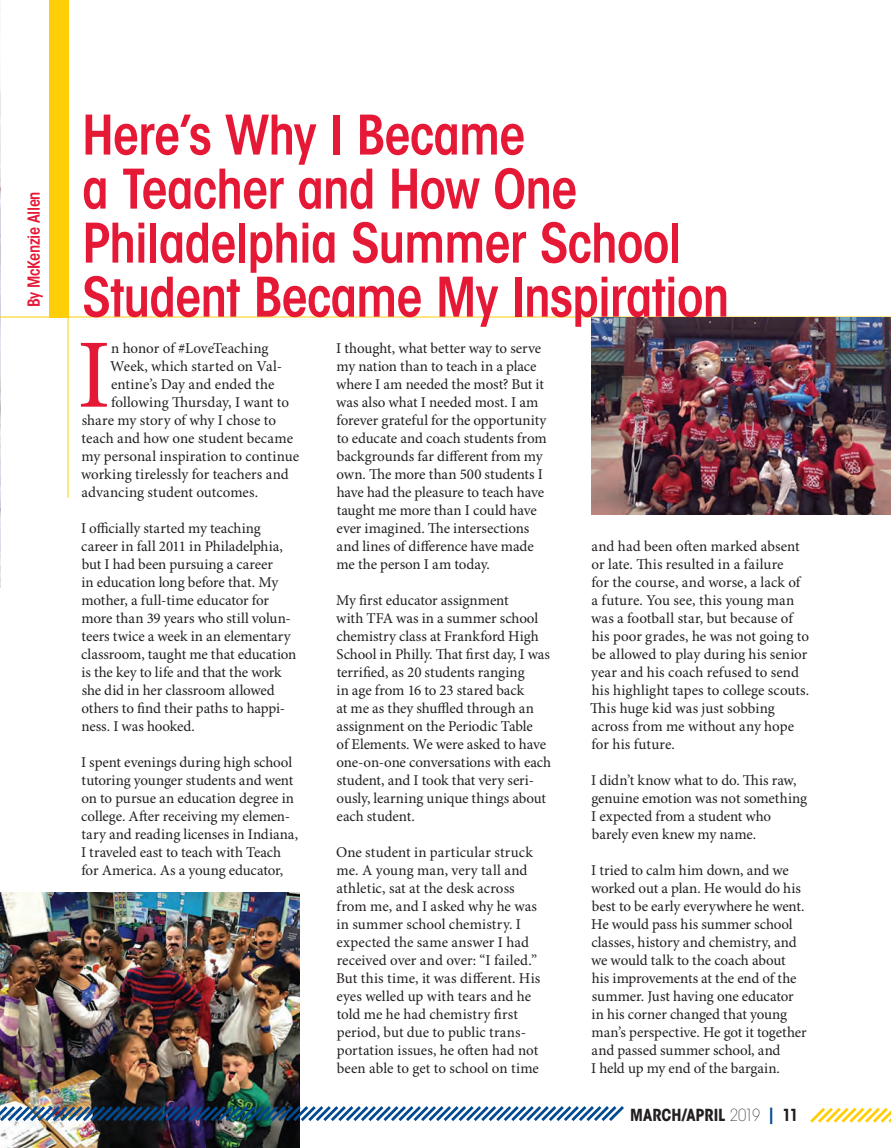
<style>
.page{position:relative;width:891px;height:1148px;background:#fff}
.page>*{position:absolute;margin:0;border:0;box-sizing:border-box;transform-origin:0 0}
.Drop_cap-smaller{font:98.1px "Minion Pro";color:#e51836}
.Headline{font:600 condensed 54px/54px "ITC Avant Garde Std";letter-spacing:-.02em;color:#e51836}
.t1{font:700 condensed 16.5px "ITC Avant Garde Std";color:#231f20}
.Headline-2{font:600 condensed 16.5px "ITC Avant Garde Std";letter-spacing:-.025em;color:#e51836}
.Body_Text{font:15px/18px "Minion Pro";letter-spacing:-.005em;color:#231f20}
.Drop_cap-smaller-2{font:15px "Minion Pro";color:#231f20}
.s1{font-weight:200}
.s2{color:#014990}
</style>
<div class="page">
<img style="left:0;top:0;width:1px;height:587px">
<hr style="left:0;top:316px;width:891px;height:1px;background:#fece08">
<div style="left:49px;top:0;width:19px;height:317px;background:#fece08"></div>
<hr style="left:68px;top:154px;width:1px;height:344px;background:#fece08">
<img style="left:0;top:892px;width:300px;height:256px">
<img style="left:591px;top:317px;width:300px;height:197px">
<svg style="left:810px;top:1107px;width:81px;height:16px"></svg>
<img style="left:0;top:1103px;width:624px;height:21px">
<p class="Headline-2" style="left:23px;top:307px;width:117px;rotate:-90deg">By McKenzie Allen</p>
<p class="Headline" style="left:82px;top:108px;width:649px">Here’s Why I Became<br>a Teacher and How One<br>Philadelphia Summer School<br>Student Became My Inspiration</p>
<p class="Drop_cap-smaller" style="left:77px;top:317px;width:35px">I</p>
<p class="Drop_cap-smaller-2" style="left:111px;top:339px;width:159px">n honor of #LoveTeaching</p>
<p class="Drop_cap-smaller-2" style="left:110px;top:357px;width:173px">Week, which started on Val-</p>
<p class="Drop_cap-smaller-2" style="left:111px;top:375px;width:165px">entine’s Day and ended the</p>
<p class="Drop_cap-smaller-2" style="left:111px;top:393px;width:179px">following Thursday, I want to</p>
<p class="Drop_cap-smaller-2" style="left:82px;top:411px;width:196px">share my story of why I chose to</p>
<p class="Drop_cap-smaller-2" style="left:82px;top:429px;width:213px">teach and how one student became</p>
<p class="Drop_cap-smaller-2" style="left:81px;top:447px;width:219px">my personal inspiration to continue</p>
<p class="Drop_cap-smaller-2" style="left:81px;top:465px;width:209px">working tirelessly for teachers and</p>
<p class="Drop_cap-smaller-2" style="left:81px;top:483px;width:178px">advancing student outcomes.</p>
<p class="Body_Text" style="left:81px;top:519px;width:217px">I officially started my teaching career in fall 2011 in Philadelphia, but I had been pursuing a career<br>in education long before that. My mother, a full-time educator for more than 39 years who still volun&shy;teers twice a week in an elementary classroom, taught me that education is the key to life and that the work she did in her classroom allowed others to find their paths to happi&shy;ness. I was hooked.</p>
<p class="Body_Text" style="left:81px;top:753px;width:218px">I spent evenings during high school tutoring younger students and went on to pursue an education degree in college. After receiving my elemen&shy;tary and reading licenses in Indiana, I traveled east to teach with Teach for America. As a young educator,</p>
<p class="Body_Text" style="left:336px;top:339px;width:212px">I thought, what better way to serve my nation than to teach in a place where I am needed the most? But it was also what I needed most. I am forever grateful for the opportunity to educate and coach students from backgrounds far different from my own. The more than 500 students I have had the pleasure to teach have taught me more than I could have ever imagined. The intersections and lines of difference have made me the person I am today.</p>
<p class="Body_Text" style="left:336px;top:591px;width:217px">My first educator assignment<br>with TFA was in a summer school chemistry class at Frankford High<br>School in Philly. That first day, I was terrified, as 20 students ranging<br>in age from 16 to 23 stared back<br>at me as they shuffled through an assignment on the Periodic Table<br>of Elements. We were asked to have one-on-one conversations with each student, and I took that very seri&shy;ously, learning unique things about each student.</p>
<p class="Body_Text" style="left:336px;top:843px;width:206px">One student in particular struck me. A young man, very tall and athletic, sat at the desk across from me, and I asked why he was in summer school chemistry. I expected the same answer I had received over and over: “I failed.”<br>But this time, it was different. His eyes welled up with tears and he told me he had chemistry first period, but due to public trans&shy;portation issues, he often had not been able to get to school on time</p>
<p class="Body_Text" style="left:590px;top:537px;width:221px">and had been often marked absent or late. This resulted in a failure<br>for the course, and worse, a lack of a future. You see, this young man was a football star, but because of his poor grades, he was not going to be allowed to play during his senior year and his coach refused to send his highlight tapes to college scouts.<br>This huge kid was just sobbing across from me without any hope for his future.</p>
<p class="Body_Text" style="left:591px;top:771px;width:218px">I didn’t know what to do. This raw, genuine emotion was not something<br>I expected from a student who barely even knew my name.</p>
<p class="Body_Text" style="left:591px;top:861px;width:217px">I tried to calm him down, and we worked out a plan. He would do his best to be early everywhere he went.<br>He would pass his summer school classes, history and chemistry, and we would talk to the coach about his improvements at the end of the summer. Just having one educator in his corner changed that young man’s perspective. He got it together and passed summer school, and<br>I held up my end of the bargain.</p>
<p class="t1" style="left:630px;top:1104px;width:170px">MARCH/APRIL <span class="s1">2019</span> <span class="s2">|</span> 11</p>
</div>
